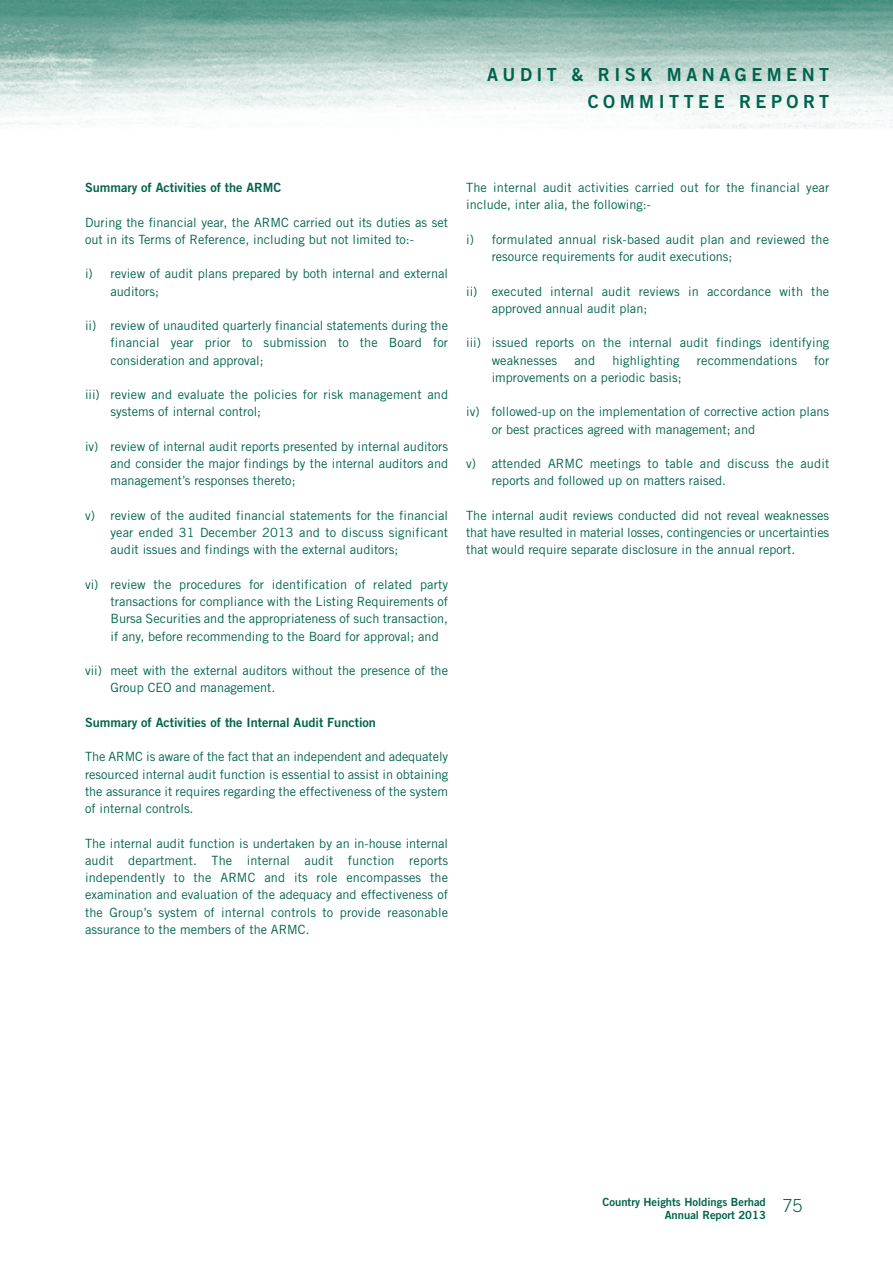
<style>
.page{position:relative;width:893px;height:1263px;background:#fff}
.page>*{position:absolute;margin:0;border:0;box-sizing:border-box;transform-origin:0 0}
.t1{font:18px/27px "Trade Gothic Bold Two";letter-spacing:.25em;color:#00644d;text-align:right}
.t2{font:300 18px "Trade Gothic";color:#00644d}
.t3{font:12.75px/17.2px "Trade Gothic";color:#00644d}
.t4{font:12.75px "Trade Gothic Bold Two";color:#00644d}
.t5{font:11.25px/13.5px "Trade Gothic Bold Two";color:#00644d;text-align:right}
</style>
<div class="page">
<img style="left:0;top:0;width:892px;height:129px">
<h1 class="t1" style="left:487px;top:62px;width:344px">AUDIT &amp; RISK MANAGEMENT<br>COMMITTEE REPORT</h1>
<p class="t4" style="left:85px;top:183px;width:198px">Summary of Activities of the ARMC</p>
<p class="t3" style="left:85px;top:215px;width:364px">During the financial year, the ARMC carried out its duties as set out in its Terms of Reference, including but not limited to:-</p>
<p class="t3" style="left:111px;top:266px;width:339px;text-indent:-26px">i) review of audit plans prepared by both internal and external auditors;</p>
<p class="t3" style="left:111px;top:318px;width:339px;text-align:justify;text-indent:-26px">ii) review of unaudited quarterly financial statements during the financial year prior to submission to the Board for consideration and approval;</p>
<p class="t3" style="left:111px;top:387px;width:339px;text-indent:-26px">iii) review and evaluate the policies for risk management and systems of internal control;</p>
<p class="t3" style="left:111px;top:439px;width:339px;text-align:justify;text-indent:-26px">iv) review of internal audit reports presented by internal auditors and consider the major findings by the internal auditors and management’s responses thereto;</p>
<p class="t3" style="left:111px;top:508px;width:339px;text-align:justify;text-indent:-26px">v) review of the audited financial statements for the financial year ended 31 December 2013 and to discuss significant audit issues and findings with the external auditors;</p>
<p class="t3" style="left:111px;top:577px;width:339px;text-align:justify;text-indent:-26px">vi) review the procedures for identification of related party transactions for compliance with the Listing Requirements of Bursa Securities and the appropriateness of such transaction, if any, before recommending to the Board for approval; and</p>
<p class="t3" style="left:111px;top:663px;width:339px;text-indent:-26px">vii) meet with the external auditors without the presence of the<br>Group CEO and management.</p>
<p class="t4" style="left:85px;top:718px;width:293px">Summary of Activities of the Internal Audit Function</p>
<p class="t3" style="left:85px;top:749px;width:365px;text-align:justify">The ARMC is aware of the fact that an independent and adequately resourced internal audit function is essential to assist in obtaining the assurance it requires regarding the effectiveness of the system of internal controls.</p>
<p class="t3" style="left:85px;top:836px;width:365px;text-align:justify">The internal audit function is undertaken by an in-house internal audit department. The internal audit function reports independently to the ARMC and its role encompasses the examination and evaluation of the adequacy and effectiveness of the Group’s system of internal controls to provide reasonable assurance to the members of the ARMC.</p>
<p class="t3" style="left:466px;top:180px;width:365px">The internal audit activities carried out for the financial year include, inter alia, the following:-</p>
<p class="t3" style="left:492px;top:232px;width:339px;text-indent:-26px">i) formulated annual risk-based audit plan and reviewed the resource requirements for audit executions;</p>
<p class="t3" style="left:492px;top:284px;width:339px;text-indent:-26px">ii) executed internal audit reviews in accordance with the approved annual audit plan;</p>
<p class="t3" style="left:492px;top:335px;width:339px;text-indent:-26px">iii) issued reports on the internal audit findings identifying weaknesses</p>
<p class="t3" style="left:574px;top:353px;width:22px">and</p>
<p class="t3" style="left:612px;top:353px;width:69px">highlighting</p>
<p class="t3" style="left:697px;top:353px;width:102px">recommendations</p>
<p class="t3" style="left:814px;top:353px;width:17px">for</p>
<p class="t3" style="left:492px;top:370px;width:191px">improvements on a periodic basis;</p>
<p class="t3" style="left:492px;top:404px;width:339px;text-indent:-26px">iv) followed-up on the implementation of corrective action plans or best practices agreed with management; and</p>
<p class="t3" style="left:492px;top:456px;width:339px;text-indent:-26px">v) attended ARMC meetings to table and discuss the audit reports and followed up on matters raised.</p>
<p class="t3" style="left:466px;top:508px;width:365px;text-align:justify">The internal audit reviews conducted did not reveal weaknesses that have resulted in material losses, contingencies or uncertainties that would require separate disclosure in the annual report.</p>
<p class="t5" style="left:603px;top:1196px;width:165px">Country Heights Holdings Berhad<br>Annual Report 2013</p>
<h1 class="t2" style="left:782px;top:1199px;width:21px">75</h1>
</div>
